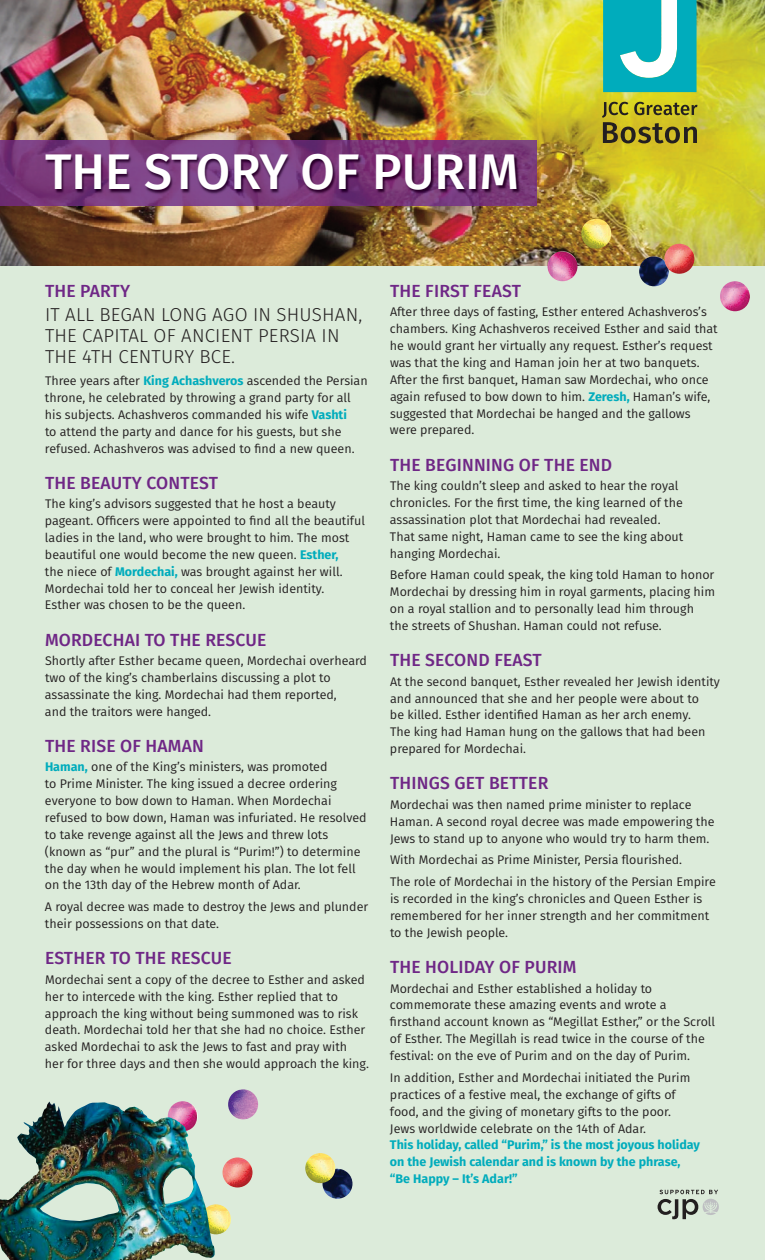
<style>
.page{position:relative;width:765px;height:1260px;background:#fff}
.page>*{position:absolute;margin:0;border:0;box-sizing:border-box;transform-origin:0 0}
.t1{font:500 50px "Fira Sans";color:#fff}
.t2{font:300 18.75px/21.2px "Fira Sans";letter-spacing:.01em;color:#231f20}
.t3{font:500 17.5px "Fira Sans";letter-spacing:.01em;color:#6f2786}
.t4{font:12.5px/16.9px "Fira Sans";color:#231f20}
.t5{font:700 12.5px/16.9px "Fira Sans";color:#00acbc}
.s1{font-weight:700;color:#00acbc}
</style>
<div class="page">
<div style="left:0;top:254px;width:765px;height:1006px;background:#dcebda"></div>
<img style="left:0;top:0;width:765px;height:265px">
<img style="left:0;top:140px;width:22px;height:66px">
<img style="left:22px;top:133px;width:577px;height:107px">
<svg style="left:658px;top:1190px;width:61px;height:29px"></svg>
<svg style="left:603px;top:0;width:94px;height:92px"></svg>
<svg style="left:602px;top:102px;width:96px;height:41px;background:#988c22"></svg>
<img style="left:222px;top:1158px;width:30px;height:30px;border-radius:50%">
<img style="left:228px;top:1089px;width:30px;height:30px;border-radius:50%">
<img style="left:322px;top:1169px;width:30px;height:30px;border-radius:50%">
<img style="left:639px;top:256px;width:30px;height:30px;border-radius:50%">
<img style="left:201px;top:1204px;width:30px;height:30px;border-radius:50%">
<img style="left:0;top:1101px;width:215px;height:159px">
<img style="left:581px;top:219px;width:30px;height:30px;border-radius:50%">
<img style="left:305px;top:1153px;width:30px;height:30px;border-radius:50%">
<img style="left:720px;top:281px;width:30px;height:30px;border-radius:50%">
<img style="left:664px;top:244px;width:30px;height:30px;border-radius:50%">
<img style="left:548px;top:251px;width:30px;height:30px;border-radius:50%">
<h1 class="t1" style="left:45px;top:152px;width:475px">THE STORY OF PURIM</h1>
<h3 class="t3" style="left:45px;top:284px;width:87px">THE PARTY</h3>
<h2 class="t2" style="left:45px;top:305px;width:319px">IT ALL BEGAN LONG AGO IN SHUSHAN,<br>THE CAPITAL OF ANCIENT PERSIA IN<br>THE 4TH CENTURY BCE.</h2>
<p class="t4" style="left:45px;top:373px;width:324px">Three years after <span class="s1">King Achashveros</span> ascended the Persian throne, he celebrated by throwing a grand party for all his subjects. Achashveros commanded his wife <span class="s1">Vashti<br></span>to attend the party and dance for his guests, but she refused. Achashveros was advised to find a new queen.</p>
<h3 class="t3" style="left:45px;top:476px;width:175px">THE BEAUTY CONTEST</h3>
<p class="t4" style="left:45px;top:496px;width:321px">The king’s advisors suggested that he host a beauty pageant. Officers were appointed to find all the beautiful ladies in the land, who were brought to him. The most beautiful one would become the new queen. <span class="s1">Esther,<br></span>the niece of <span class="s1">Mordechai,</span> was brought against her will.<br>Mordechai told her to conceal her Jewish identity.<br>Esther was chosen to be the queen.</p>
<h3 class="t3" style="left:45px;top:633px;width:223px">MORDECHAI TO THE RESCUE</h3>
<p class="t4" style="left:45px;top:653px;width:323px">Shortly after Esther became queen, Mordechai overheard two of the king’s chamberlains discussing a plot to assassinate the king. Mordechai had them reported,<br>and the traitors were hanged.</p>
<h3 class="t3" style="left:45px;top:739px;width:160px">THE RISE OF HAMAN</h3>
<p class="t4" style="left:45px;top:760px;width:323px"><span class="s1">Haman,</span> one of the King’s ministers, was promoted<br>to Prime Minister. The king issued a decree ordering everyone to bow down to Haman. When Mordechai refused to bow down, Haman was infuriated. He resolved to take revenge against all the Jews and threw lots (known as “pur” and the plural is “Purim!”) to determine the day when he would implement his plan. The lot fell on the 13th day of the Hebrew month of Adar.</p>
<p class="t4" style="left:45px;top:900px;width:325px">A royal decree was made to destroy the Jews and plunder their possessions on that date.</p>
<h3 class="t3" style="left:45px;top:952px;width:188px">ESTHER TO THE RESCUE</h3>
<p class="t4" style="left:45px;top:972px;width:325px">Mordechai sent a copy of the decree to Esther and asked her to intercede with the king. Esther replied that to approach the king without being summoned was to risk death. Mordechai told her that she had no choice. Esther asked Mordechai to ask the Jews to fast and pray with her for three days and then she would approach the king.</p>
<h3 class="t3" style="left:390px;top:284px;width:132px">THE FIRST FEAST</h3>
<p class="t4" style="left:390px;top:305px;width:329px">After three days of fasting, Esther entered Achashveros’s chambers. King Achashveros received Esther and said that he would grant her virtually any request. Esther’s request was that the king and Haman join her at two banquets.<br>After the first banquet, Haman saw Mordechai, who once again refused to bow down to him. <span class="s1">Zeresh,</span> Haman’s wife, suggested that Mordechai be hanged and the gallows were prepared.</p>
<h3 class="t3" style="left:390px;top:458px;width:224px">THE BEGINNING OF THE END</h3>
<p class="t4" style="left:390px;top:478px;width:295px">The king couldn’t sleep and asked to hear the royal chronicles. For the first time, the king learned of the assassination plot that Mordechai had revealed.<br>That same night, Haman came to see the king about hanging Mordechai.</p>
<p class="t4" style="left:390px;top:568px;width:327px">Before Haman could speak, the king told Haman to honor Mordechai by dressing him in royal garments, placing him on a royal stallion and to personally lead him through the streets of Shushan. Haman could not refuse.</p>
<h3 class="t3" style="left:390px;top:653px;width:153px">THE SECOND FEAST</h3>
<p class="t4" style="left:390px;top:674px;width:331px">At the second banquet, Esther revealed her Jewish identity and announced that she and her people were about to<br>be killed. Esther identified Haman as her arch enemy.<br>The king had Haman hung on the gallows that had been prepared for Mordechai.</p>
<h3 class="t3" style="left:390px;top:777px;width:160px">THINGS GET BETTER</h3>
<p class="t4" style="left:390px;top:797px;width:326px">Mordechai was then named prime minister to replace<br>Haman. A second royal decree was made empowering the<br>Jews to stand up to anyone who would try to harm them.</p>
<p class="t4" style="left:390px;top:850px;width:327px;line-height:21.9px">With Mordechai as Prime Minister, Persia flourished.<br>The role of Mordechai in the history of the Persian Empire</p>
<p class="t4" style="left:390px;top:891px;width:321px">is recorded in the king’s chronicles and Queen Esther is remembered for her inner strength and her commitment to the Jewish people.</p>
<h3 class="t3" style="left:390px;top:960px;width:188px">THE HOLIDAY OF PURIM</h3>
<p class="t4" style="left:390px;top:981px;width:327px">Mordechai and Esther established a holiday to commemorate these amazing events and wrote a firsthand account known as “Megillat Esther,” or the Scroll of Esther. The Megillah is read twice in the course of the festival: on the eve of Purim and on the day of Purim.</p>
<p class="t4" style="left:390px;top:1070px;width:302px">In addition, Esther and Mordechai initiated the Purim practices of a festive meal, the exchange of gifts of food, and the giving of monetary gifts to the poor.<br>Jews worldwide celebrate on the 14th of Adar.</p>
<p class="t5" style="left:390px;top:1138px;width:312px">This holiday, called “Purim,” is the most joyous holiday on the Jewish calendar and is known by the phrase, “Be Happy – It’s Adar!”</p>
</div>
